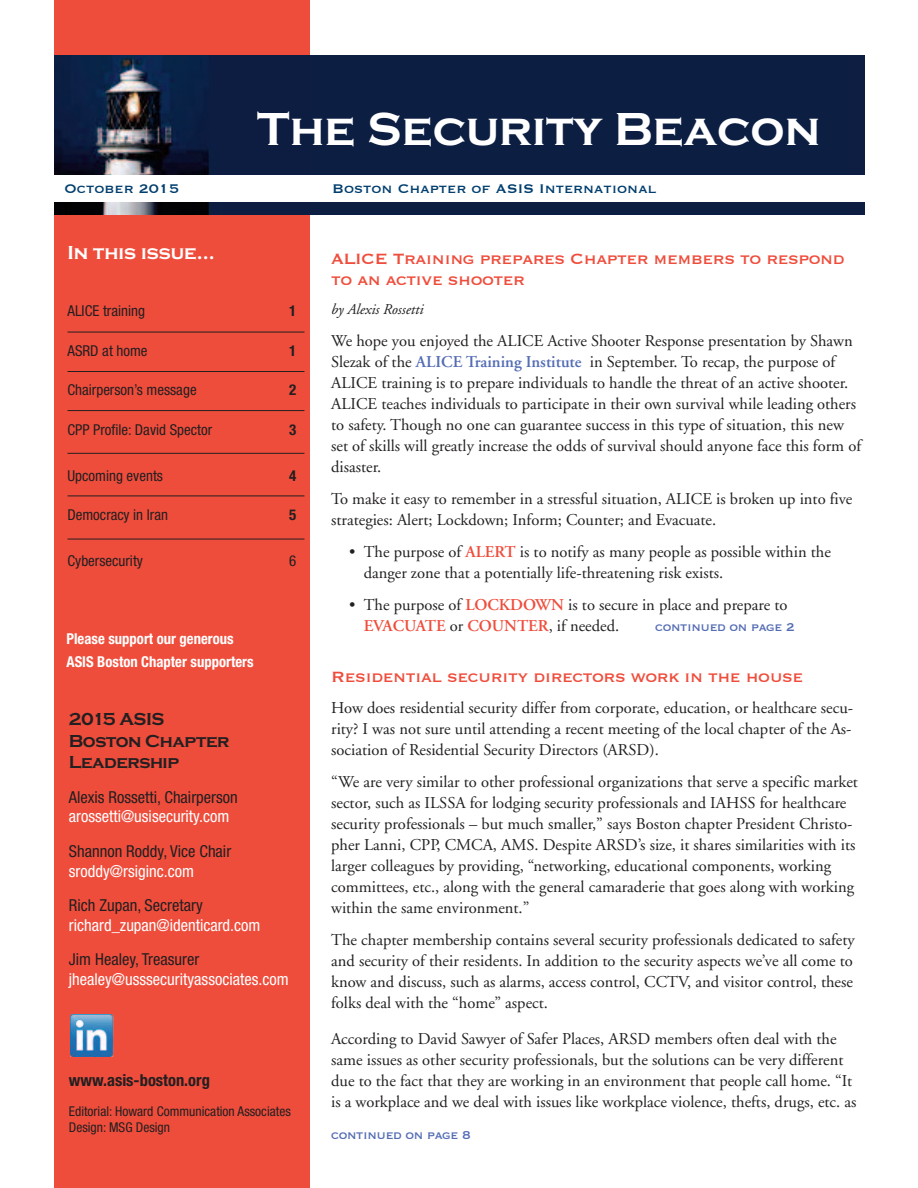
<style>
.page{position:relative;width:918px;height:1188px;background:#fff}
.page>*{position:absolute;margin:0;border:0;box-sizing:border-box;transform-origin:0 0}
.t1{font:700 48px "Copperplate Gothic";color:#fff}
.t2{font:19.5px/21px "Copperplate";letter-spacing:-.025em;color:#ef4d3c}
.t3{font:700 19.5px "Copperplate Gothic";color:#fff}
.t4{font:700 18px/21.6px "Copperplate Gothic";letter-spacing:-.025em;color:#231f20}
.t5{font:16.5px/21px "Adobe Garamond";color:#231f20}
.t6{font:condensed 16.5px "Helvetica Neue";color:#fff}
.t7{font:condensed 16.5px "Helvetica Neue";color:#231f20}
.t8{font:16.5px "Copperplate";color:#013e6e}
.t9{font:700 condensed 16.5px "Helvetica Neue";color:#231f20}
.t10{font:condensed 15px "Helvetica Neue";color:#231f20}
.t11{font:700 condensed 15px/22.5px "Helvetica Neue";color:#fff}
.t12{font:15px "Copperplate";letter-spacing:-.025em;color:#536cb4;scale:.95 1}
.t13{font:italic 15px "Adobe Garamond";color:#231f20}
.t14{font:700 condensed 15px "Helvetica Neue";color:#231f20}
.t15{font:condensed 13.5px/16.5px "Helvetica Neue";color:#231f20}
.s1{font-weight:600;color:#536cb4}
.s2{font-weight:600;color:#ef4d3c}
</style>
<div class="page">
<div style="left:54px;top:0;width:256px;height:1188px;background:#ef4d3c"></div>
<img style="left:54px;top:56px;width:810px;height:159px">
<img style="left:71px;top:1014px;width:43px;height:42px">
<div style="left:53px;top:175px;width:819px;height:27px;background:#fff"></div>
<hr style="left:68px;top:332px;width:236px;height:1px;background:#231f20">
<hr style="left:68px;top:371px;width:236px;height:1px;background:#231f20">
<hr style="left:68px;top:410px;width:236px;height:1px;background:#231f20">
<hr style="left:68px;top:453px;width:236px;height:1px;background:#231f20">
<hr style="left:68px;top:496px;width:236px;height:1px;background:#231f20">
<hr style="left:68px;top:539px;width:236px;height:1px;background:#231f20">
<h1 class="t1" style="left:257px;top:100px;width:565px">The Security Beacon</h1>
<p class="t8" style="left:64px;top:178px;width:117px">October 2015</p>
<p class="t8" style="left:332px;top:178px;width:326px">Boston Chapter of ASIS International</p>
<p class="t3" style="left:68px;top:241px;width:149px">In this issue...</p>
<p class="t10" style="left:68px;top:305px;width:79px">ALICE training</p>
<p class="t14" style="left:289px;top:305px;width:9px">1</p>
<p class="t10" style="left:68px;top:345px;width:82px">ASRD at home</p>
<p class="t14" style="left:289px;top:345px;width:9px">1</p>
<p class="t10" style="left:68px;top:385px;width:131px">Chairperson’s message</p>
<p class="t14" style="left:289px;top:385px;width:9px">2</p>
<p class="t10" style="left:68px;top:424px;width:146px">CPP Profile: David Spector</p>
<p class="t14" style="left:289px;top:424px;width:9px">3</p>
<p class="t10" style="left:68px;top:470px;width:97px">Upcoming events</p>
<p class="t14" style="left:289px;top:470px;width:9px">4</p>
<p class="t10" style="left:68px;top:509px;width:102px">Democracy in Iran</p>
<p class="t14" style="left:289px;top:509px;width:9px">5</p>
<p class="t10" style="left:67px;top:555px;width:77px">Cybersecurity</p>
<p class="t10" style="left:289px;top:555px;width:9px">6</p>
<p class="t11" style="left:67px;top:629px;width:189px">Please support our generous<br>ASIS Boston Chapter supporters</p>
<p class="t4" style="left:69px;top:708px;width:162px">2015 ASIS<br>Boston Chapter<br>Leadership</p>
<p class="t7" style="left:69px;top:791px;width:170px">Alexis Rossetti, Chairperson</p>
<p class="t6" style="left:69px;top:811px;width:162px">arossetti@usisecurity.com</p>
<p class="t7" style="left:69px;top:845px;width:164px">Shannon Roddy, Vice Chair</p>
<p class="t6" style="left:69px;top:865px;width:127px">sroddy@rsiginc.com</p>
<p class="t7" style="left:69px;top:899px;width:136px">Rich Zupan, Secretary</p>
<p class="t6" style="left:69px;top:919px;width:193px">richard_zupan@identicard.com</p>
<p class="t7" style="left:69px;top:953px;width:132px">Jim Healey, Treasurer</p>
<p class="t6" style="left:69px;top:973px;width:221px">jhealey@usssecurityassociates.com</p>
<p class="t9" style="left:69px;top:1075px;width:143px">www.asis-boston.org</p>
<p class="t15" style="left:69px;top:1104px;width:224px">Editorial: Howard Communication Associates<br>Design: MSG Design</p>
<p class="t2" style="left:331px;top:247px;width:515px">ALICE Training prepares Chapter members to respond to an active shooter</p>
<p class="t13" style="left:331px;top:304px;width:94px">by Alexis Rossetti</p>
<p class="t5" style="left:331px;top:332px;width:531px">We hope you enjoyed the ALICE Active Shooter Response presentation by Shawn Slezak of the <span class="s1">ALICE Training Institute</span> in September. To recap, the purpose of ALICE training is to prepare individuals to handle the threat of an active shooter.<br>ALICE teaches individuals to participate in their own survival while leading others to safety. Though no one can guarantee success in this type of situation, this new set of skills will greatly increase the odds of survival should anyone face this form of disaster.</p>
<p class="t5" style="left:331px;top:490px;width:523px">To make it easy to remember in a stressful situation, ALICE is broken up into five strategies: Alert; Lockdown; Inform; Counter; and Evacuate.</p>
<p class="t5" style="left:364px;top:542px;width:469px;text-indent:-15px">• The purpose of <span class="s2">ALERT</span> is to notify as many people as possible within the danger zone that a potentially life-threatening risk exists.</p>
<p class="t5" style="left:364px;top:595px;width:425px;text-indent:-15px">• The purpose of <span class="s2">LOCKDOWN</span> is to secure in place and prepare to<br><span class="s2">EVACUATE</span> or <span class="s2">COUNTER</span>, if needed.</p>
<p class="t12" style="left:655px;top:617px;width:149px">continued on page 2</p>
<p class="t2" style="left:331px;top:665px;width:474px">Residential security directors work in the house</p>
<p class="t5" style="left:331px;top:699px;width:523px;text-align:justify">How does residential security differ from corporate, education, or healthcare secu&shy;rity? I was not sure until attending a recent meeting of the local chapter of the As&shy;sociation of Residential Security Directors (ARSD).</p>
<p class="t5" style="left:331px;top:773px;width:528px">“We are very similar to other professional organizations that serve a specific market sector, such as ILSSA for lodging security professionals and IAHSS for healthcare security professionals – but much smaller,” says Boston chapter President Christo&shy;pher Lanni, CPP, CMCA, AMS. Despite ARSD’s size, it shares similarities with its larger colleagues by providing, “networking, educational components, working committees, etc., along with the general camaraderie that goes along with working within the same environment.”</p>
<p class="t5" style="left:331px;top:931px;width:525px;text-align:justify">The chapter membership contains several security professionals dedicated to safety and security of their residents. In addition to the security aspects we’ve all come to know and discuss, such as alarms, access control, CCTV, and visitor control, these folks deal with the “home” aspect.</p>
<p class="t5" style="left:331px;top:1030px;width:527px">According to David Sawyer of Safer Places, ARSD members often deal with the same issues as other security professionals, but the solutions can be very different due to the fact that they are working in an environment that people call home. “It is a workplace and we deal with issues like workplace violence, thefts, drugs, etc. as</p>
<p class="t12" style="left:331px;top:1125px;width:149px">continued on page 8</p>
</div>
